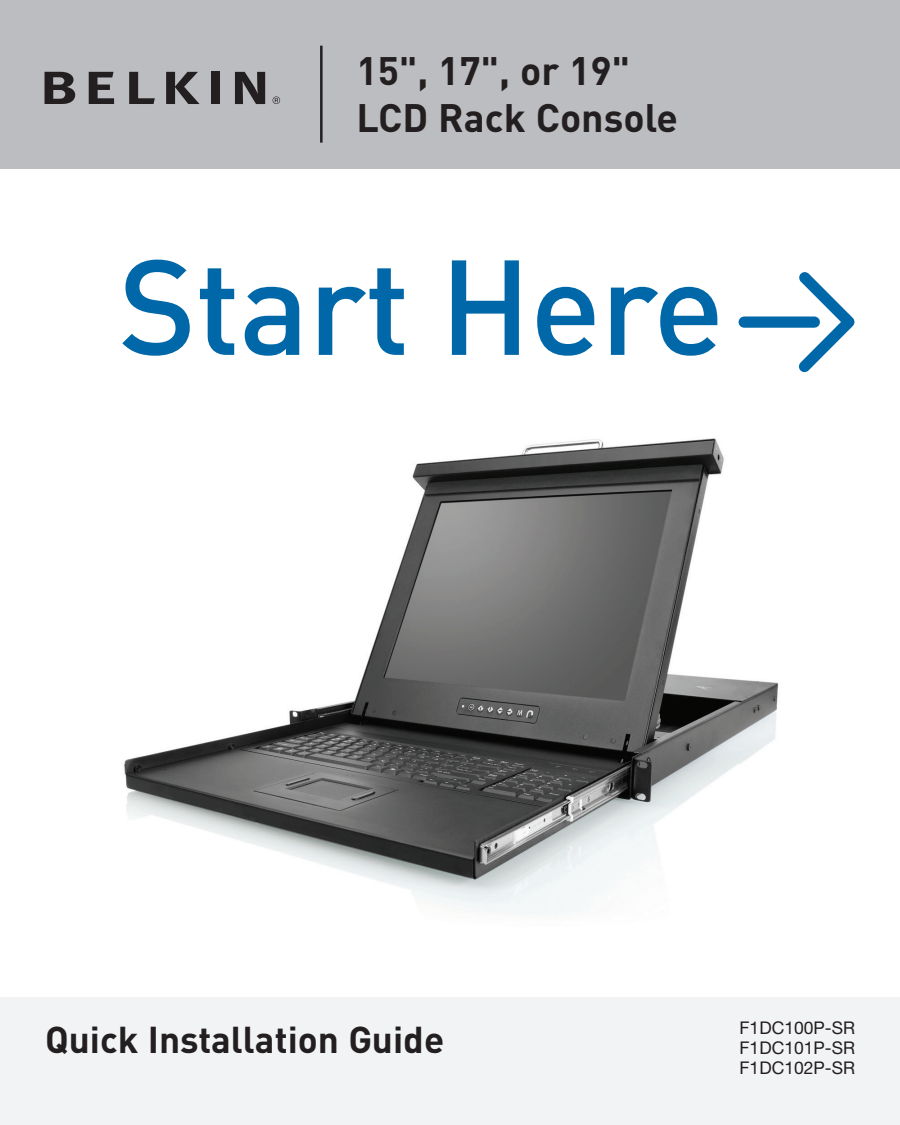
<style>
.page{position:relative;width:900px;height:1125px;background:#fff}
.page>*{position:absolute;margin:0;border:0;box-sizing:border-box;transform-origin:0 0}
.t1{font:500 132.75px "DINOT";letter-spacing:-.01em;color:#0068a9}
.t2{font:700 39.25px/47px "DINOT";color:#231f20}
.t3{font:700 37px "DINOT";color:#231f20}
.t4{font:17.5px/20px "Helvetica Neue LT Pro";color:#231f20;text-align:justify}
</style>
<div class="page">
<div style="left:0;top:0;width:900px;height:169px;background:#bcbdc0"></div>
<div style="left:0;top:998px;width:900px;height:127px;background:#f2f3f4"></div>
<svg style="left:789px;top:272px;width:66px;height:101px"></svg>
<div style="left:744px;top:317px;width:70px;height:11px;background:#0068a9"></div>
<hr style="left:320px;top:46px;width:3px;height:97px;background:#231f20">
<svg style="left:129px;top:72px;width:26px;height:32px"></svg>
<svg style="left:45px;top:72px;width:30px;height:32px"></svg>
<svg style="left:89px;top:72px;width:25px;height:32px"></svg>
<svg style="left:166px;top:72px;width:34px;height:32px"></svg>
<div style="left:211px;top:72px;width:9px;height:32px;background:#231f20"></div>
<svg style="left:235px;top:72px;width:30px;height:32px"></svg>
<svg style="left:273px;top:96px;width:7px;height:8px"></svg>
<img style="left:123px;top:438px;width:656px;height:476px">
<h2 class="t2" style="left:357px;top:46px;width:323px">15", 17", or 19"<br>LCD Rack Console</h2>
<h1 class="t1" style="left:118px;top:217px;width:608px">Start Here</h1>
<h3 class="t3" style="left:45px;top:1014px;width:401px">Quick Installation Guide</h3>
<p class="t4" style="left:740px;top:1017px;width:117px">F1DC100P-SR F1DC101P-SR F1DC102P-SR</p>
</div>
